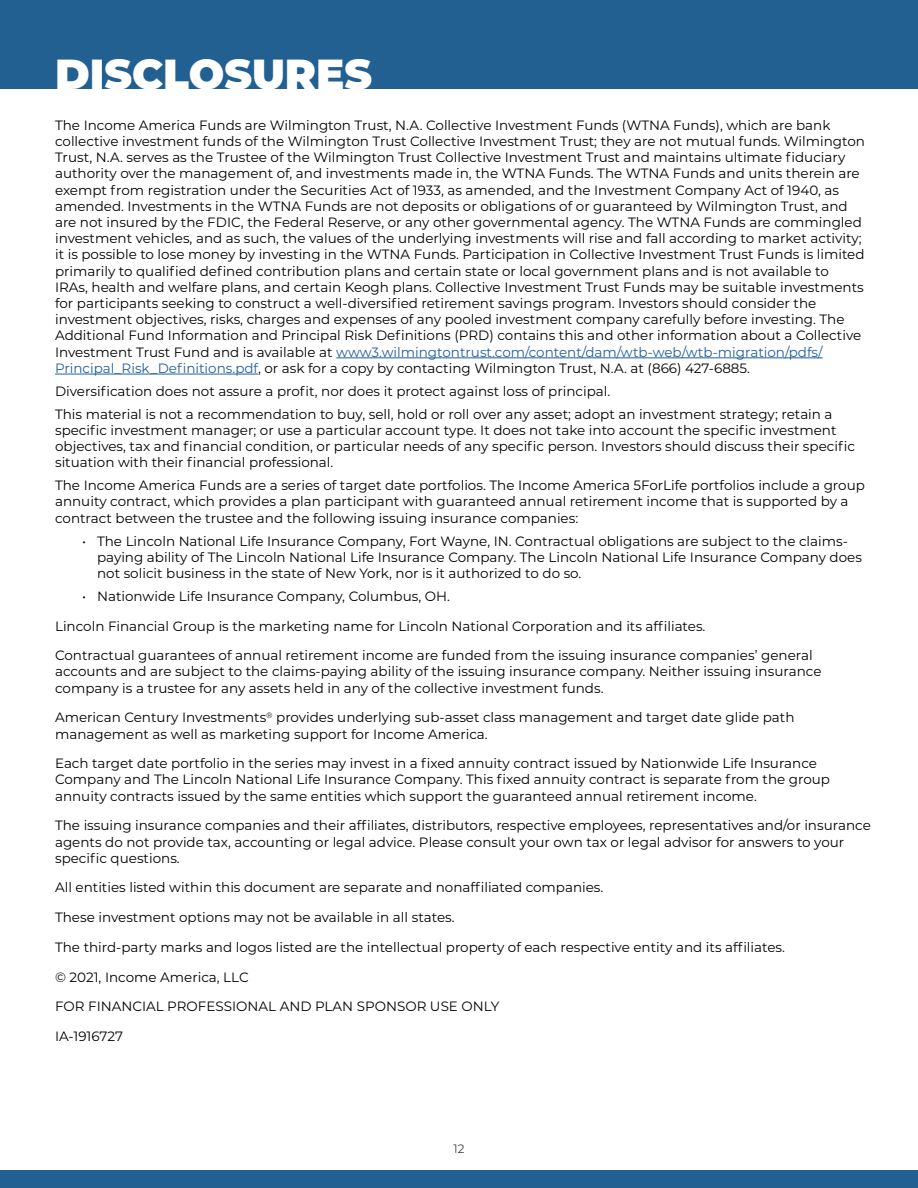
<style>
.page{position:relative;width:918px;height:1188px;background:#fff}
.page>*{position:absolute;margin:0;border:0;box-sizing:border-box;transform-origin:0 0}
.t1{font:900 42px "Montserrat";color:#fff}
.t2{font:13.5px/16.2px "Montserrat";color:#000}
.t3{font:300 12px "Montserrat";color:#000}
.s1{color:#215e9e}
</style>
<div class="page">
<div style="left:0;top:0;width:918px;height:89px;background:#236092"></div>
<div style="left:0;top:1171px;width:918px;height:17px;background:#236092"></div>
<hr style="left:336px;top:358px;width:487px;height:1px;background:#215e9e">
<hr style="left:55px;top:374px;width:203px;height:1px;background:#215e9e">
<p class="t1" style="left:55px;top:43px;width:319px">DISCLOSURES</p>
<p class="t2" style="left:55px;top:116px;width:811px">The Income America Funds are Wilmington Trust, N.A. Collective Investment Funds (WTNA Funds), which are bank collective investment funds of the Wilmington Trust Collective Investment Trust; they are not mutual funds. Wilmington Trust, N.A. serves as the Trustee of the Wilmington Trust Collective Investment Trust and maintains ultimate fiduciary authority over the management of, and investments made in, the WTNA Funds. The WTNA Funds and units therein are exempt from registration under the Securities Act of 1933, as amended, and the Investment Company Act of 1940, as amended. Investments in the WTNA Funds are not deposits or obligations of or guaranteed by Wilmington Trust, and are not insured by the FDIC, the Federal Reserve, or any other governmental agency. The WTNA Funds are commingled investment vehicles, and as such, the values of the underlying investments will rise and fall according to market activity; it is possible to lose money by investing in the WTNA Funds. Participation in Collective Investment Trust Funds is limited primarily to qualified defined contribution plans and certain state or local government plans and is not available to IRAs, health and welfare plans, and certain Keogh plans. Collective Investment Trust Funds may be suitable investments for participants seeking to construct a well-diversified retirement savings program. Investors should consider the investment objectives, risks, charges and expenses of any pooled investment company carefully before investing. The Additional Fund Information and Principal Risk Definitions (PRD) contains this and other information about a Collective Investment Trust Fund and is available at <span class="s1">www3.wilmingtontrust.com/content/dam/wtb-web/wtb-migration/pdfs/ Principal_Risk_Definitions.pdf</span>, or ask for a copy by contacting Wilmington Trust, N.A. at (866) 427-6885.</p>
<p class="t2" style="left:55px;top:382px;width:557px">Diversification does not assure a profit, nor does it protect against loss of principal.</p>
<p class="t2" style="left:55px;top:405px;width:801px">This material is not a recommendation to buy, sell, hold or roll over any asset; adopt an investment strategy; retain a specific investment manager; or use a particular account type. It does not take into account the specific investment objectives, tax and financial condition, or particular needs of any specific person. Investors should discuss their specific situation with their financial professional.</p>
<p class="t2" style="left:55px;top:477px;width:811px">The Income America Funds are a series of target date portfolios. The Income America 5ForLife portfolios include a group annuity contract, which provides a plan participant with guaranteed annual retirement income that is supported by a contract between the trustee and the following issuing insurance companies:</p>
<p class="t2" style="left:97px;top:532px;width:766px;text-indent:-15px">• The Lincoln National Life Insurance Company, Fort Wayne, IN. Contractual obligations are subject to the claims&shy;paying ability of The Lincoln National Life Insurance Company. The Lincoln National Life Insurance Company does not solicit business in the state of New York, nor is it authorized to do so.</p>
<p class="t2" style="left:82px;top:587px;width:369px">• Nationwide Life Insurance Company, Columbus, OH.</p>
<p class="t2" style="left:55px;top:617px;width:652px">Lincoln Financial Group is the marketing name for Lincoln National Corporation and its affiliates.</p>
<p class="t2" style="left:55px;top:647px;width:768px">Contractual guarantees of annual retirement income are funded from the issuing insurance companies’ general accounts and are subject to the claims-paying ability of the issuing insurance company. Neither issuing insurance company is a trustee for any assets held in any of the collective investment funds.</p>
<p class="t2" style="left:55px;top:709px;width:741px">American Century Investments<sup>®</sup> provides underlying sub-asset class management and target date glide path management as well as marketing support for Income America.</p>
<p class="t2" style="left:55px;top:755px;width:777px">Each target date portfolio in the series may invest in a fixed annuity contract issued by Nationwide Life Insurance<br>Company and The Lincoln National Life Insurance Company. This fixed annuity contract is separate from the group annuity contracts issued by the same entities which support the guaranteed annual retirement income.</p>
<p class="t2" style="left:55px;top:817px;width:817px">The issuing insurance companies and their affiliates, distributors, respective employees, representatives and/or insurance agents do not provide tax, accounting or legal advice. Please consult your own tax or legal advisor for answers to your specific questions.</p>
<p class="t2" style="left:55px;top:879px;width:550px">All entities listed within this document are separate and nonaffiliated companies.</p>
<p class="t2" style="left:55px;top:909px;width:401px">These investment options may not be available in all states.</p>
<p class="t2" style="left:55px;top:938px;width:731px">The third-party marks and logos listed are the intellectual property of each respective entity and its affiliates.</p>
<p class="t2" style="left:55px;top:968px;width:195px">© 2021, Income America, LLC</p>
<p class="t2" style="left:55px;top:998px;width:446px">FOR FINANCIAL PROFESSIONAL AND PLAN SPONSOR USE ONLY</p>
<p class="t2" style="left:55px;top:1028px;width:70px">IA-1916727</p>
<p class="t3" style="left:454px;top:1141px;width:12px">12</p>
</div>
